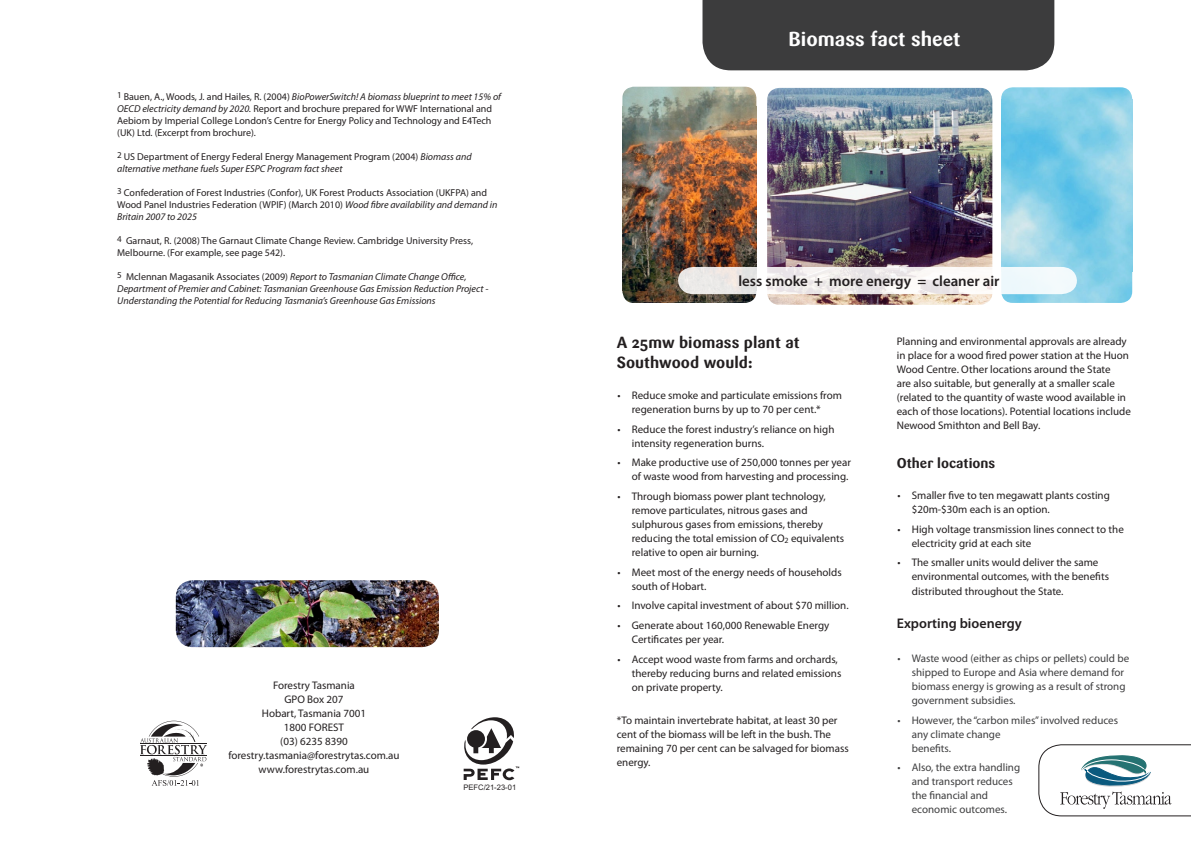
<style>
.page{position:relative;width:1191px;height:842px;background:#fff}
.page>*{position:absolute;margin:0;border:0;box-sizing:border-box;transform-origin:0 0}
.t1{font:700 20px "Sari";color:#fff}
.Chapter_Heading{font:700 16px/20px "Sari";color:#231f20}
.headings{font:600 14.9px "Myriad Pro";color:#231f20}
.body{font:600 14px "Myriad Pro";color:#231f20}
.Chapter_Heading-2{font:700 14px "Sari";color:#231f20}
.dot_points{font:11px/14px "Myriad Pro";color:#231f20}
.headings-2{font:11px/14px "Myriad Pro";color:#231f20}
.dot_points-2{font:11px/14px "Myriad Pro";color:#3e3e3f}
.body-2{font:11px/14px "Myriad Pro";color:#231f20}
.t2{font:10px/12px "Myriad Pro";color:#231f20}
.t3{font:italic 10px/12px "Myriad Pro";color:#231f20}
.t4{font:7.6px "Arial";color:#231f20}
.s1{font-style:italic}
.s2{font-style:normal}
</style>
<div class="page">
<div style="left:702px;top:0;width:352px;height:70px;background:#3c3c3d"></div>
<img style="left:176px;top:580px;width:263px;height:67px">
<svg style="left:1038px;top:744px;width:153px;height:72px"></svg>
<svg style="left:140px;top:721px;width:67px;height:65px"></svg>
<svg style="left:463px;top:717px;width:56px;height:63px"></svg>
<img style="left:629px;top:302px;width:120px;height:1px">
<img style="left:622px;top:87px;width:134px;height:215px">
<img style="left:1001px;top:87px;width:131px;height:216px">
<img style="left:767px;top:88px;width:225px;height:217px">
<svg style="left:678px;top:267px;width:399px;height:27px"></svg>
<p class="t2" style="left:117px;top:91px;width:385px"><sup>1</sup> Bauen, A., Woods, J. and Hailes, R. (2004) <span class="s1">BioPowerSwitch! A biomass blueprint to meet 15% of OECD electricity demand by 2020.</span> Report and brochure prepared for WWF International and Aebiom by Imperial College London’s Centre for Energy Policy and Technology and E4Tech (UK) Ltd. (Excerpt from brochure).</p>
<p class="t3" style="left:117px;top:151px;width:356px"><sup>2</sup> <span class="s2">US Department of Energy Federal Energy Management Program (2004)</span> Biomass and alternative methane fuels Super ESPC Program fact sheet</p>
<p class="t2" style="left:117px;top:187px;width:382px"><sup>3</sup> Confederation of Forest Industries (Confor), UK Forest Products Association (UKFPA) and<br>Wood Panel Industries Federation (WPIF) (March 2010) <span class="s1">Wood fibre availability and demand in<br>Britain 2007 to 2025</span></p>
<p class="t2" style="left:117px;top:235px;width:357px"><sup>4</sup> Garnaut, R. (2008) The Garnaut Climate Change Review. Cambridge University Press,<br>Melbourne. (For example, see page 542).</p>
<p class="t3" style="left:117px;top:271px;width:373px"><sup>5</sup> <span class="s2">Mclennan Magasanik Associates (2009)</span> Report to Tasmanian Climate Change Office,<br>Department of Premier and Cabinet: Tasmanian Greenhouse Gas Emission Reduction Project -<br>Understanding the Potential for Reducing Tasmania’s Greenhouse Gas Emissions</p>
<p class="body-2" style="left:273px;top:678px;width:83px">Forestry Tasmania</p>
<p class="body-2" style="left:284px;top:692px;width:61px">GPO Box 207</p>
<p class="body-2" style="left:262px;top:706px;width:106px">Hobart, Tasmania 7001</p>
<p class="body-2" style="left:284px;top:720px;width:62px">1800 FOREST</p>
<p class="body-2" style="left:280px;top:734px;width:69px">(03) 6235 8390</p>
<p class="body-2" style="left:228px;top:748px;width:173px;text-align:center">forestry.tasmania@forestrytas.com.au www.forestrytas.com.au</p>
<p class="t4" style="left:463px;top:782px;width:54px">PEFC/21-23-01</p>
<p class="t1" style="left:788px;top:27px;width:173px">Biomass fact sheet</p>
<p class="headings" style="left:738px;top:272px;width:263px">less smoke + more energy = cleaner air</p>
<p class="Chapter_Heading" style="left:617px;top:332px;width:184px">A 25mw biomass plant at<br>Southwood would:</p>
<p class="dot_points" style="left:632px;top:388px;width:212px;text-indent:-14px">• Reduce smoke and particulate emissions from regeneration burns by up to 70 per cent.*</p>
<p class="dot_points" style="left:632px;top:422px;width:204px;text-indent:-14px">• Reduce the forest industry’s reliance on high intensity regeneration burns.</p>
<p class="dot_points" style="left:617px;top:456px;width:235px;text-align:right">• Make productive use of 250,000 tonnes per year of waste wood from harvesting and processing.</p>
<p class="dot_points" style="left:632px;top:489px;width:214px;text-indent:-14px">• Through biomass power plant technology, remove particulates, nitrous gases and sulphurous gases from emissions, thereby reducing the total emission of CO<sub>2</sub> equivalents relative to open air burning.</p>
<p class="dot_points" style="left:632px;top:565px;width:211px;text-indent:-14px">• Meet most of the energy needs of households south of Hobart.</p>
<p class="dot_points" style="left:617px;top:599px;width:232px">• Involve capital investment of about $70 million.</p>
<p class="dot_points" style="left:632px;top:618px;width:199px;text-indent:-14px">• Generate about 160,000 Renewable Energy<br>Certificates per year.</p>
<p class="dot_points" style="left:632px;top:652px;width:211px;text-indent:-14px">• Accept wood waste from farms and orchards, thereby reducing burns and related emissions on private property.</p>
<p class="body-2" style="left:617px;top:714px;width:233px">*To maintain invertebrate habitat, at least 30 per cent of the biomass will be left in the bush. The remaining 70 per cent can be salvaged for biomass energy.</p>
<p class="headings-2" style="left:896px;top:334px;width:236px">Planning and environmental approvals are already in place for a wood fired power station at the Huon Wood Centre. Other locations around the State<br>are also suitable, but generally at a smaller scale (related to the quantity of waste wood available in each of those locations). Potential locations include Newood Smithton and Bell Bay.</p>
<p class="Chapter_Heading-2" style="left:896px;top:455px;width:100px">Other locations</p>
<p class="dot_points" style="left:911px;top:489px;width:200px;text-indent:-14px">• Smaller five to ten megawatt plants costing $20m-$30m each is an option.</p>
<p class="dot_points" style="left:911px;top:522px;width:213px;text-indent:-14px">• High voltage transmission lines connect to the electricity grid at each site</p>
<p class="dot_points" style="left:911px;top:556px;width:199px;text-indent:-14px">• The smaller units would deliver the same environmental outcomes, with the benefits distributed throughout the State.</p>
<p class="body" style="left:896px;top:614px;width:126px">Exporting bioenergy</p>
<p class="dot_points-2" style="left:911px;top:651px;width:219px;text-indent:-14px">• Waste wood (either as chips or pellets) could be shipped to Europe and Asia where demand for biomass energy is growing as a result of strong government subsidies.</p>
<p class="dot_points-2" style="left:911px;top:713px;width:208px;text-indent:-14px">• However, the “carbon miles”involved reduces any climate change<br>benefits.</p>
<p class="dot_points-2" style="left:911px;top:761px;width:110px;text-indent:-14px">• Also, the extra handling and transport reduces the financial and economic outcomes.</p>
</div>
